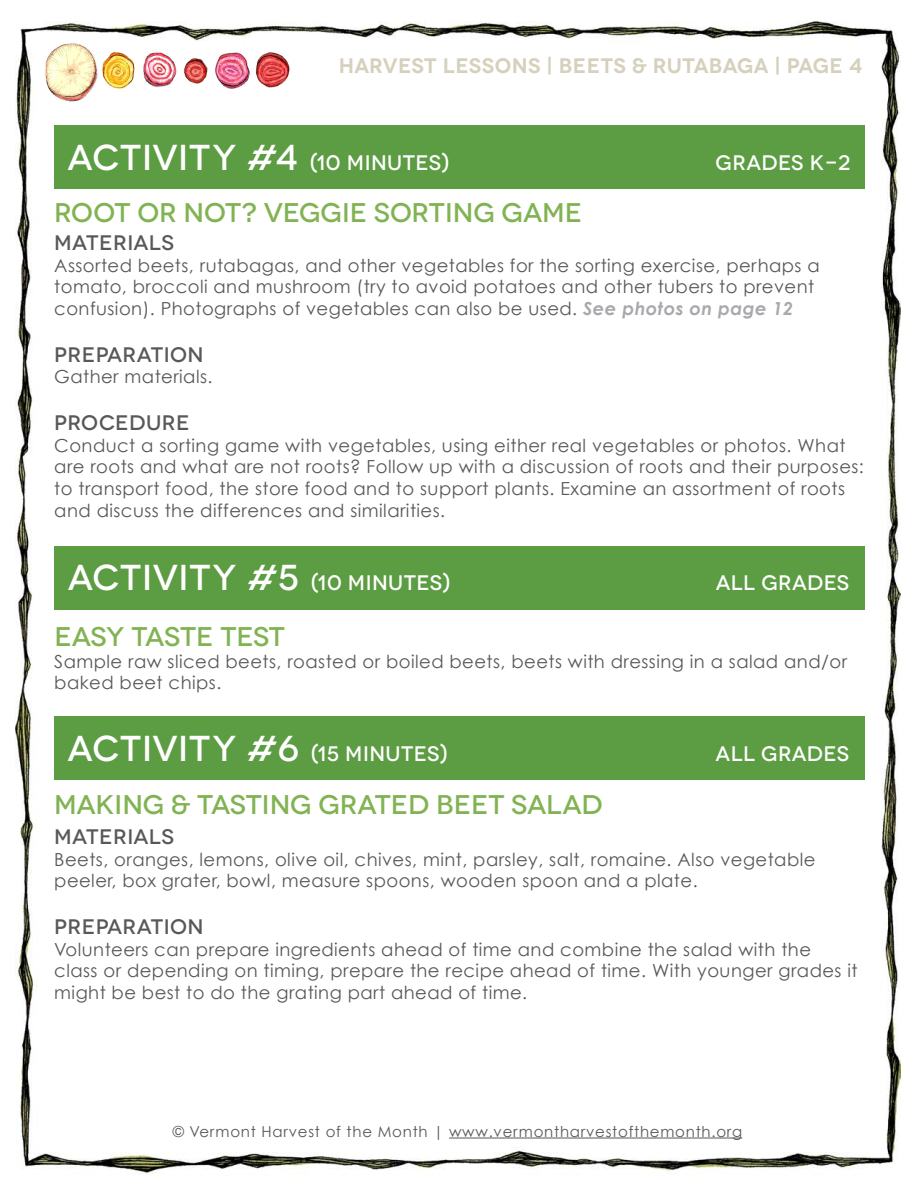
<style>
.page{position:relative;width:918px;height:1188px;background:#fff}
.page>*{position:absolute;margin:0;border:0;box-sizing:border-box;transform-origin:0 0}
.t1{font:500 27px "Novecentowide";letter-spacing:-.005em;color:#81b353}
.headers{font:500 21px "Novecentowide";letter-spacing:.025em;color:#fff}
.t2{font:500 21px "Novecentowide";letter-spacing:.015em;color:#57585a}
.t3{font:600 21px "Novecentowide";letter-spacing:.015em;color:#d6d1bd}
.t4{font:18px/21.6px "Century Gothic";letter-spacing:.025em;color:#57585a}
.t5{font:15px "Century Gothic";letter-spacing:.05em;color:#57585a}
.s1{font-size:36px}
.s2{font-weight:700;font-style:italic;color:#a8a9ad}
</style>
<div class="page">
<img style="left:16px;top:22px;width:884px;height:1153px">
<hr style="left:449px;top:1138px;width:293px;height:1px;background:#57585a">
<img style="left:42px;top:42px;width:250px;height:62px">
<div style="left:54px;top:126px;width:810px;height:63px;background:#5c9c42"></div>
<div style="left:54px;top:546px;width:810px;height:64px;background:#5c9c42"></div>
<div style="left:54px;top:716px;width:810px;height:64px;background:#5c9c42"></div>
<p class="t3" style="left:339px;top:53px;width:525px">HARVEST LESSONS | BEETS &amp; RUTABAGA | PAGE 4</p>
<p class="headers" style="left:68px;top:150px;width:383px"><span class="s1">ACTIVITY #4</span> (10 MINUTES)</p>
<p class="headers" style="left:716px;top:150px;width:136px">GRADES K-2</p>
<p class="t1" style="left:54px;top:196px;width:529px">ROOT OR NOT? VEGGIE SORTING GAME</p>
<p class="t2" style="left:54px;top:230px;width:121px">MATERIALS</p>
<p class="t4" style="left:54px;top:254px;width:767px">Assorted beets, rutabagas, and other vegetables for the sorting exercise, perhaps a tomato, broccoli and mushroom (try to avoid potatoes and other tubers to prevent confusion). Photographs of vegetables can also be used. <span class="s2">See photos on page 12</span></p>
<p class="t2" style="left:54px;top:342px;width:151px">PREPARATION</p>
<p class="t4" style="left:54px;top:366px;width:160px">Gather materials.</p>
<p class="t2" style="left:54px;top:410px;width:137px">PROCEDURE</p>
<p class="t4" style="left:54px;top:434px;width:811px">Conduct a sorting game with vegetables, using either real vegetables or photos. What are roots and what are not roots? Follow up with a discussion of roots and their purposes: to transport food, the store food and to support plants. Examine an assortment of roots and discuss the differences and similarities.</p>
<p class="headers" style="left:68px;top:570px;width:384px"><span class="s1">ACTIVITY #5</span> (10 MINUTES)</p>
<p class="headers" style="left:716px;top:570px;width:135px">ALL GRADES</p>
<p class="t1" style="left:54px;top:621px;width:232px">EASY TASTE TEST</p>
<p class="t4" style="left:54px;top:650px;width:794px">Sample raw sliced beets, roasted or boiled beets, beets with dressing in a salad and/or baked beet chips.</p>
<p class="headers" style="left:68px;top:741px;width:381px"><span class="s1">ACTIVITY #6</span> (15 MINUTES)</p>
<p class="headers" style="left:716px;top:741px;width:135px">ALL GRADES</p>
<p class="t1" style="left:54px;top:788px;width:550px">MAKING &amp; TASTING GRATED BEET SALAD</p>
<p class="t2" style="left:54px;top:824px;width:121px">MATERIALS</p>
<p class="t4" style="left:54px;top:848px;width:763px">Beets, oranges, lemons, olive oil, chives, mint, parsley, salt, romaine. Also vegetable peeler, box grater, bowl, measure spoons, wooden spoon and a plate.</p>
<p class="t2" style="left:54px;top:914px;width:151px">PREPARATION</p>
<p class="t4" style="left:54px;top:938px;width:805px">Volunteers can prepare ingredients ahead of time and combine the salad with the class or depending on timing, prepare the recipe ahead of time. With younger grades it might be best to do the grating part ahead of time.</p>
<p class="t5" style="left:173px;top:1122px;width:571px">© Vermont Harvest of the Month | www.vermontharvestofthemonth.org</p>
</div>
